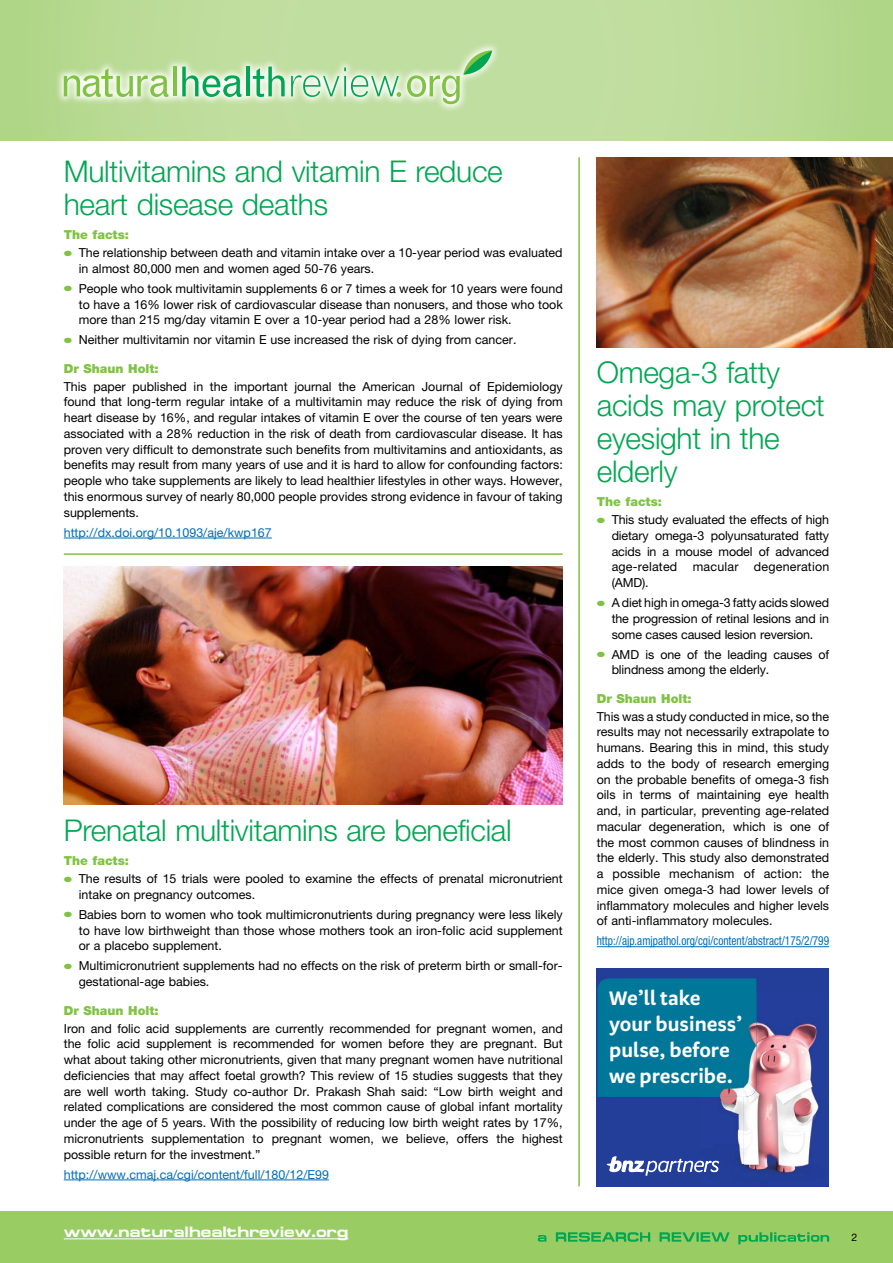
<style>
.page{position:relative;width:893px;height:1263px;background:#fff}
.page>*{position:absolute;margin:0;border:0;box-sizing:border-box;transform-origin:0 0}
.t1{font:300 30px/33px "Helvetica Neue LT Pro";letter-spacing:-.01em;color:#00a651}
.t2{font:700 22.95px/25.8px "Serrano";color:#fff}
.t3{font:700 15px "Micro Extended";color:#fff}
.t4{font:12.45px/15.8px "Helvetica Neue LT Pro";color:#000;text-align:justify}
.t5{font:12.45px "Helvetica Neue LT Pro";color:#006eb9}
.t6{font:900 12.45px "Helvetica Neue LT Pro";color:#80c342}
.t7{font:condensed 12.45px "Helvetica Neue LT Pro";color:#006eb9;scale:.91 1}
.t8{font:10.5px "Helvetica Neue LT Pro";color:#000}
.s1{color:#80c342}
</style>
<div class="page">
<div style="left:0;top:1212px;width:893px;height:51px;background:#99cc63"></div>
<svg style="left:0;top:0;width:893px;height:140px;background:#bbdb98"></svg>
<svg style="left:54px;top:40px;width:445px;height:71px;background:#c2dfa3"></svg>
<svg style="left:64px;top:68px;width:104px;height:29px;background:#c2e1a4"></svg>
<hr style="left:173px;top:67px;width:4px;height:29px;background:#80c342">
<svg style="left:182px;top:67px;width:59px;height:30px;background:#98d7a8"></svg>
<hr style="left:246px;top:67px;width:4px;height:29px;background:#00a651">
<svg style="left:253px;top:67px;width:32px;height:30px"></svg>
<svg style="left:407px;top:50px;width:85px;height:54px;background:#badda2"></svg>
<svg style="left:291px;top:67px;width:110px;height:30px;background:#bbe2ba"></svg>
<hr style="left:64px;top:553px;width:499px;height:2px;background:#80c342">
<hr style="left:64px;top:1238px;width:284px;height:1px;background:#fff">
<svg style="left:538px;top:1232px;width:291px;height:12px"></svg>
<hr style="left:64px;top:1179px;width:265px;height:1px;background:#006eb9">
<hr style="left:597px;top:946px;width:232px;height:1px;background:#006eb9">
<img style="left:597px;top:157px;width:296px;height:191px">
<img style="left:64px;top:567px;width:499px;height:238px">
<hr style="left:578px;top:157px;width:2px;height:1029px;background:#80c342">
<hr style="left:64px;top:538px;width:208px;height:1px;background:#006eb9">
<div style="left:597px;top:967px;width:232px;height:219px;background:#233e99"></div>
<div style="left:598px;top:978px;width:158px;height:119px;background:#007698"></div>
<img style="left:744px;top:992px;width:75px;height:182px">
<img style="left:719px;top:1097px;width:25px;height:69px">
<svg style="left:607px;top:1149px;width:124px;height:27px"></svg>
<img style="left:701px;top:1161px;width:18px;height:11px">
<img style="left:701px;top:992px;width:55px;height:105px">
<img style="left:701px;top:1016px;width:41px;height:19px">
<img style="left:701px;top:1041px;width:29px;height:20px">
<img style="left:701px;top:1067px;width:31px;height:20px">
<h1 class="t1" style="left:64px;top:154px;width:441px">Multivitamins and vitamin E reduce heart disease deaths</h1>
<p class="t6" style="left:64px;top:227px;width:67px">The facts:</p>
<p class="t4" style="left:79px;top:245px;width:485px;text-indent:-15px"><span class="s1">●</span> The relationship between death and vitamin intake over a 10-year period was evaluated in almost 80,000 men and women aged 50-76 years.</p>
<p class="t4" style="left:79px;top:280px;width:486px;text-indent:-15px"><span class="s1">●</span> People who took multivitamin supplements 6 or 7 times a week for 10 years were found to have a 16% lower risk of cardiovascular disease than nonusers, and those who took more than 215 mg/day vitamin E over a 10-year period had a 28% lower risk.</p>
<p class="t4" style="left:64px;top:332px;width:454px"><span class="s1">●</span> Neither multivitamin nor vitamin E use increased the risk of dying from cancer.</p>
<p class="t6" style="left:64px;top:361px;width:96px">Dr Shaun Holt:</p>
<p class="t4" style="left:64px;top:378px;width:500px">This paper published in the important journal the American Journal of Epidemiology found that long-term regular intake of a multivitamin may reduce the risk of dying from heart disease by 16%, and regular intakes of vitamin E over the course of ten years were associated with a 28% reduction in the risk of death from cardiovascular disease. It has proven very difficult to demonstrate such benefits from multivitamins and antioxidants, as benefits may result from many years of use and it is hard to allow for confounding factors: people who take supplements are likely to lead healthier lifestyles in other ways. However, this enormous survey of nearly 80,000 people provides strong evidence in favour of taking supplements.</p>
<p class="t5" style="left:64px;top:525px;width:210px">http://dx.doi.org/10.1093/aje/kwp167</p>
<h1 class="t1" style="left:64px;top:813px;width:449px">Prenatal multivitamins are beneficial</h1>
<p class="t6" style="left:64px;top:853px;width:67px">The facts:</p>
<p class="t4" style="left:79px;top:871px;width:485px;text-indent:-15px"><span class="s1">●</span> The results of 15 trials were pooled to examine the effects of prenatal micronutrient intake on pregnancy outcomes.</p>
<p class="t4" style="left:79px;top:906px;width:485px;text-indent:-15px"><span class="s1">●</span> Babies born to women who took multimicronutrients during pregnancy were less likely to have low birthweight than those whose mothers took an iron-folic acid supplement or a placebo supplement.</p>
<p class="t4" style="left:79px;top:958px;width:485px;text-indent:-15px"><span class="s1">●</span> Multimicronutrient supplements had no effects on the risk of preterm birth or small-for&shy;gestational-age babies.</p>
<p class="t6" style="left:64px;top:1003px;width:96px">Dr Shaun Holt:</p>
<p class="t4" style="left:64px;top:1020px;width:500px">Iron and folic acid supplements are currently recommended for pregnant women, and the folic acid supplement is recommended for women before they are pregnant. But what about taking other micronutrients, given that many pregnant women have nutritional deficiencies that may affect foetal growth? This review of 15 studies suggests that they are well worth taking. Study co-author Dr. Prakash Shah said: “Low birth weight and related complications are considered the most common cause of global infant mortality under the age of 5 years. With the possibility of reducing low birth weight rates by 17%, micronutrients supplementation to pregnant women, we believe, offers the highest possible return for the investment.”</p>
<p class="t5" style="left:64px;top:1167px;width:267px">http://www.cmaj.ca/cgi/content/full/180/12/E99</p>
<h1 class="t1" style="left:597px;top:355px;width:230px">Omega-3 fatty acids may protect eyesight in the elderly</h1>
<p class="t6" style="left:597px;top:494px;width:67px">The facts:</p>
<p class="t4" style="left:612px;top:511px;width:219px;text-indent:-15px"><span class="s1">●</span> This study evaluated the effects of high dietary omega-3 polyunsaturated fatty acids in a mouse model of advanced age-related macular degeneration (AMD).</p>
<p class="t4" style="left:612px;top:595px;width:219px;text-indent:-15px"><span class="s1">●</span> A diet high in omega-3 fatty acids slowed the progression of retinal lesions and in some cases caused lesion reversion.</p>
<p class="t4" style="left:612px;top:646px;width:219px;text-indent:-15px"><span class="s1">●</span> AMD is one of the leading causes of blindness among the elderly.</p>
<p class="t6" style="left:597px;top:691px;width:96px">Dr Shaun Holt:</p>
<p class="t4" style="left:597px;top:708px;width:234px">This was a study conducted in mice, so the results may not necessarily extrapolate to humans. Bearing this in mind, this study adds to the body of research emerging on the probable benefits of omega-3 fish oils in terms of maintaining eye health and, in particular, preventing age-related macular degeneration, which is one of the most common causes of blindness in the elderly. This study also demonstrated a possible mechanism of action: the mice given omega-3 had lower levels of inflammatory molecules and higher levels of anti-inflammatory molecules.</p>
<p class="t7" style="left:597px;top:934px;width:257px">http://ajp.amjpathol.org/cgi/content/abstract/175/2/799</p>
<h2 class="t2" style="left:609px;top:986px;width:135px">We’ll take your business’ pulse, before we prescribe.</h2>
<p class="t3" style="left:64px;top:1223px;width:286px">www.naturalhealthreview.org</p>
<p class="t8" style="left:851px;top:1231px;width:7px">2</p>
</div>
